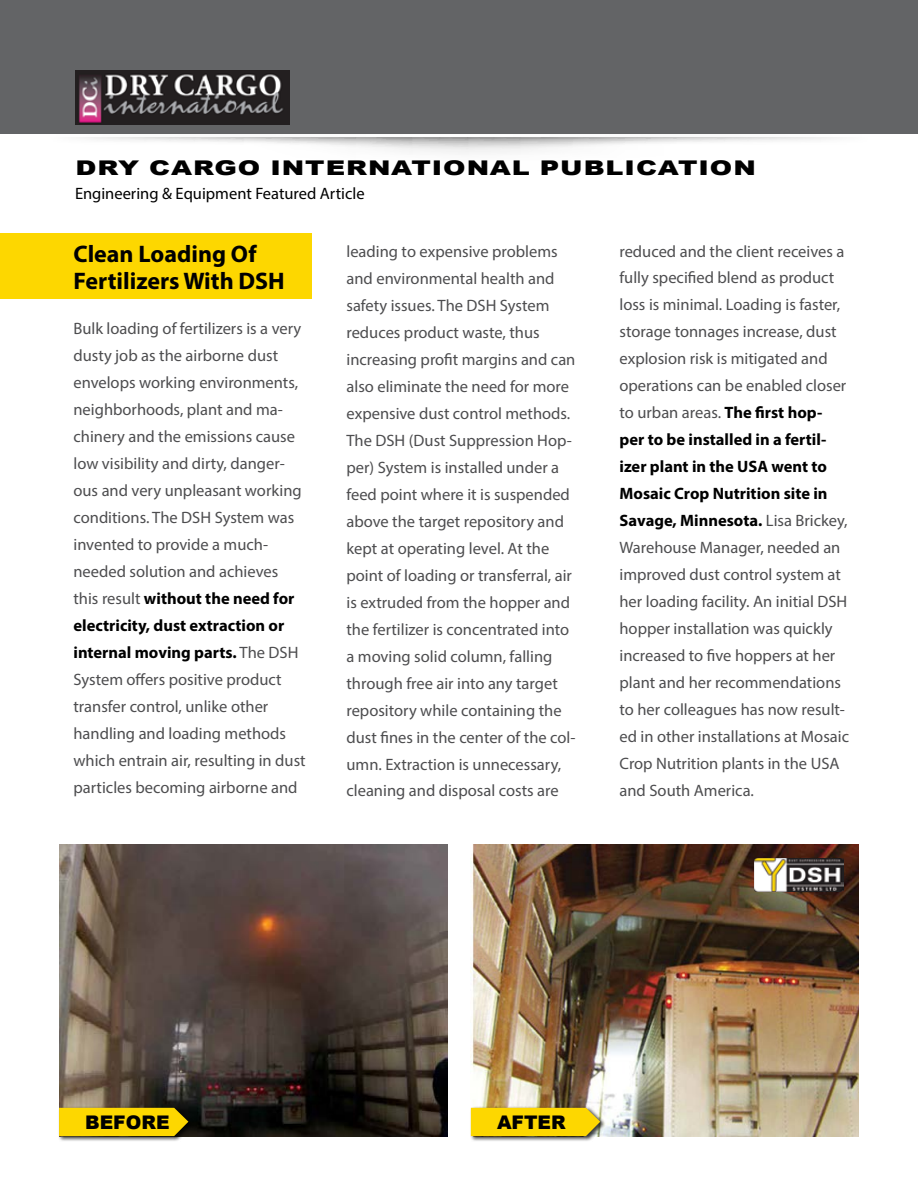
<style>
.page{position:relative;width:918px;height:1188px;background:#fff}
.page>*{position:absolute;margin:0;border:0;box-sizing:border-box;transform-origin:0 0}
.t1{font:700 24px/27px "Myriad Pro";color:#000}
.t2{font:900 20.25px "Arial";letter-spacing:.035em;color:#000;scale:1.33 1}
.t3{font:900 18.75px "Arial";color:#000}
.t4{font:16.5px/27px "Myriad Pro";color:#4d4d4f}
.t5{font:16.5px "Myriad Pro";color:#000}
.s1{font-weight:700;color:#000}
</style>
<div class="page">
<div style="left:0;top:233px;width:311px;height:66px;background:#fdd700"></div>
<div style="left:0;top:0;width:918px;height:134px;background:#636466"></div>
<img style="left:75px;top:70px;width:214px;height:54px">
<img style="left:59px;top:845px;width:388px;height:291px">
<img style="left:471px;top:845px;width:388px;height:291px">
<div style="left:58px;top:1107px;width:136px;height:35px;background:#000;opacity:.75"></div>
<div style="left:59px;top:1108px;width:129px;height:28px;background:#fdd700"></div>
<div style="left:470px;top:1107px;width:136px;height:35px;background:#000;opacity:.75"></div>
<div style="left:471px;top:1108px;width:129px;height:28px;background:#fdd700"></div>
<img style="left:754px;top:858px;width:90px;height:34px">
<p class="t2" style="left:75px;top:153px;width:513px">DRY CARGO INTERNATIONAL PUBLICATION</p>
<p class="t5" style="left:75px;top:183px;width:291px">Engineering &amp; Equipment Featured Article</p>
<h1 class="t1" style="left:74px;top:240px;width:213px">Clean Loading Of<br>Fertilizers With DSH</h1>
<p class="t4" style="left:74px;top:315px;width:234px">Bulk loading of fertilizers is a very dusty job as the airborne dust envelops working environments, neighborhoods, plant and ma&shy;chinery and the emissions cause low visibility and dirty, danger&shy;ous and very unpleasant working conditions. The DSH System was invented to provide a much&shy;needed solution and achieves this result <span class="s1">without the need for electricity, dust extraction or internal moving parts.</span> The DSH<br>System offers positive product transfer control, unlike other handling and loading methods which entrain air, resulting in dust particles becoming airborne and</p>
<p class="t4" style="left:346px;top:237px;width:231px">leading to expensive problems and environmental health and safety issues. The DSH System reduces product waste, thus increasing profit margins and can also eliminate the need for more expensive dust control methods.<br>The DSH (Dust Suppression Hop&shy;per) System is installed under a feed point where it is suspended above the target repository and kept at operating level. At the point of loading or transferral, air is extruded from the hopper and the fertilizer is concentrated into a moving solid column, falling through free air into any target repository while containing the dust fines in the center of the col&shy;umn. Extraction is unnecessary, cleaning and disposal costs are</p>
<p class="t4" style="left:619px;top:237px;width:231px">reduced and the client receives a fully specified blend as product loss is minimal. Loading is faster, storage tonnages increase, dust explosion risk is mitigated and operations can be enabled closer to urban areas. <span class="s1">The first hop&shy;per to be installed in a fertil&shy;izer plant in the USA went to<br>Mosaic Crop Nutrition site in<br>Savage, Minnesota.</span> Lisa Brickey,<br>Warehouse Manager, needed an improved dust control system at her loading facility. An initial DSH hopper installation was quickly increased to five hoppers at her plant and her recommendations to her colleagues has now result&shy;ed in other installations at Mosaic<br>Crop Nutrition plants in the USA and South America.</p>
<p class="t3" style="left:85px;top:1108px;width:86px">BEFORE</p>
<p class="t3" style="left:497px;top:1108px;width:70px">AFTER</p>
</div>
